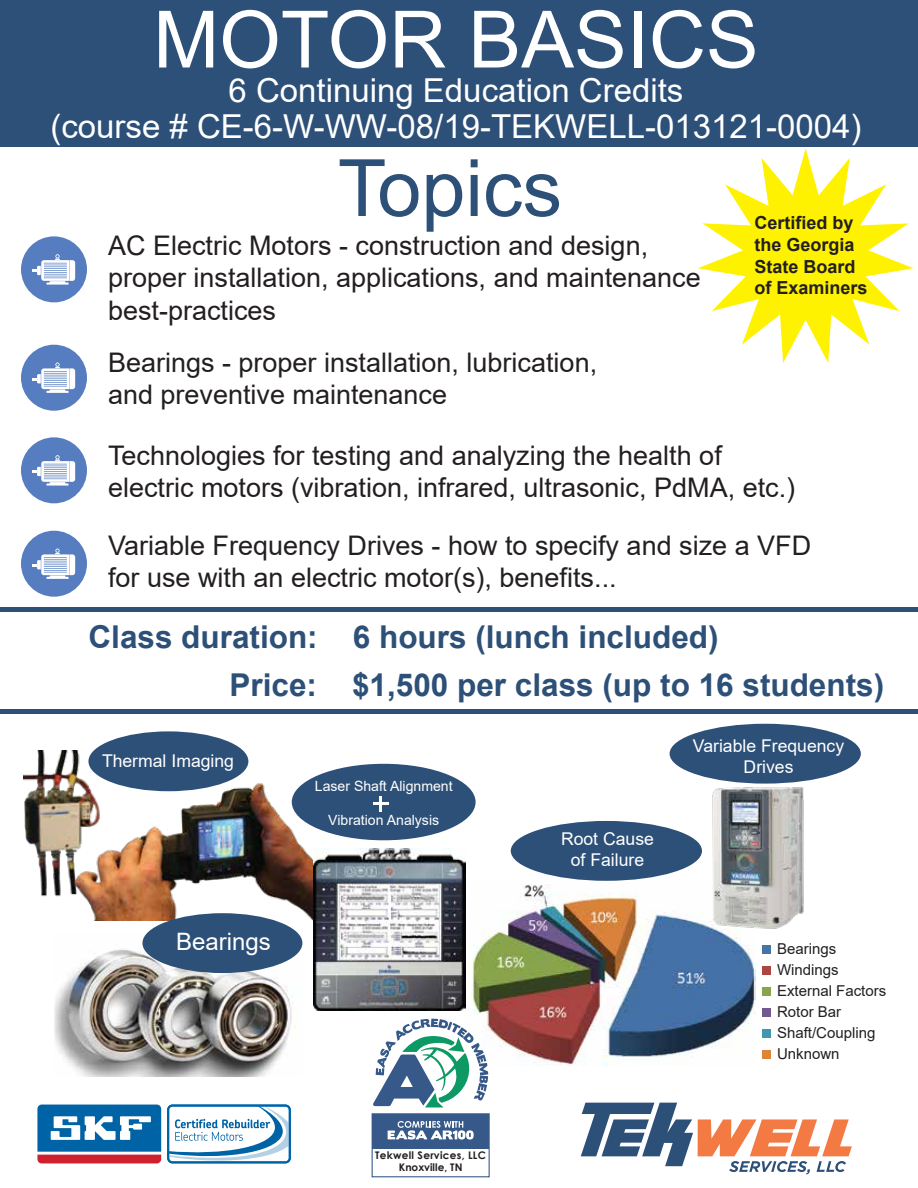
<style>
.page{position:relative;width:918px;height:1188px;background:#fff}
.page>*{position:absolute;margin:0;border:0;box-sizing:border-box;transform-origin:0 0}
.t1{font:79.2px "Arial";color:#fff}
.t2{font:79.2px "Arial";color:#2d5078}
.t3{font:33px/36px "Arial";color:#fff;text-align:center}
.t4{font:700 31.5px/48px "Arial";color:#2d5078}
.t5{font:27px/32.4px "Arial";color:#231f20}
.t6{font:24px "Arial";color:#fff}
.t7{font:700 18px/21.6px "Arial";color:#231f20}
.t8{font:17.55px/21.1px "Arial";color:#fff;text-align:center}
.t9{font:15px/21px "Arial";color:#231f20}
.t10{font:14.1px "Arial";color:#fff}
.t11{font:700 10.5px/11.6px "Century Gothic";letter-spacing:.025em;color:#231f20;text-align:center}
</style>
<div class="page">
<img style="left:55px;top:934px;width:248px;height:143px">
<div style="left:0;top:0;width:918px;height:147px;background:#2d5078"></div>
<img style="left:23px;top:750px;width:290px;height:170px">
<svg style="left:581px;top:1103px;width:271px;height:71px"></svg>
<hr style="left:0;top:608px;width:918px;height:4px;background:#2d5078">
<hr style="left:0;top:710px;width:918px;height:4px;background:#2d5078">
<svg style="left:698px;top:148px;width:216px;height:215px"></svg>
<img style="left:466px;top:884px;width:290px;height:182px">
<div style="left:292px;top:764px;width:184px;height:76px;background:#2d5078;border-radius:50%"></div>
<svg style="left:380px;top:796px;width:2px;height:16px"></svg>
<hr style="left:373px;top:802px;width:15px;height:3px;background:#fff">
<div style="left:88px;top:731px;width:160px;height:60px;background:#2d5078;border-radius:50%"></div>
<div style="left:21px;top:236px;width:66px;height:66px;background:#557dbf;border-radius:50%"></div>
<svg style="left:33px;top:254px;width:42px;height:31px"></svg>
<div style="left:21px;top:345px;width:66px;height:66px;background:#557dbf;border-radius:50%"></div>
<svg style="left:33px;top:363px;width:42px;height:30px"></svg>
<div style="left:21px;top:437px;width:66px;height:66px;background:#557dbf;border-radius:50%"></div>
<svg style="left:33px;top:455px;width:42px;height:31px"></svg>
<div style="left:21px;top:531px;width:66px;height:66px;background:#557dbf;border-radius:50%"></div>
<svg style="left:33px;top:549px;width:42px;height:30px"></svg>
<svg style="left:34px;top:1102px;width:260px;height:64px"></svg>
<svg style="left:37px;top:1105px;width:124px;height:58px"></svg>
<div style="left:167px;top:1105px;width:124px;height:58px;border:2px solid #0063a6;border-radius:4px"></div>
<svg style="left:168px;top:1105px;width:122px;height:57px"></svg>
<img style="left:314px;top:848px;width:152px;height:162px">
<img style="left:709px;top:787px;width:95px;height:147px">
<div style="left:670px;top:724px;width:191px;height:60px;background:#2d5078;border-radius:50%"></div>
<div style="left:511px;top:821px;width:191px;height:60px;background:#2d5078;border-radius:50%"></div>
<div style="left:142px;top:913px;width:160px;height:60px;background:#2d5078;border-radius:50%"></div>
<div style="left:762px;top:945px;width:9px;height:9px;background:#4673a8"></div>
<div style="left:762px;top:966px;width:9px;height:9px;background:#ab4643"></div>
<div style="left:762px;top:987px;width:9px;height:9px;background:#89a44c"></div>
<div style="left:762px;top:1008px;width:9px;height:9px;background:#715990"></div>
<div style="left:762px;top:1029px;width:9px;height:9px;background:#4198ae"></div>
<div style="left:762px;top:1050px;width:9px;height:9px;background:#db843a"></div>
<svg style="left:373px;top:1019px;width:115px;height:88px"></svg>
<div style="left:372px;top:1114px;width:117px;height:35px;background:#365989"></div>
<svg style="left:388px;top:1121px;width:86px;height:19px"></svg>
<div style="left:372px;top:1113px;width:118px;height:64px;border:1px solid #365989"></div>
<h1 class="t1" style="left:153px;top:-15px;width:607px">MOTOR BASICS</h1>
<p class="t3" style="left:50px;top:72px;width:813px">6 Continuing Education Credits<br>(course # CE-6-W-WW-08/19-TEKWELL-013121-0004)</p>
<h1 class="t2" style="left:338px;top:134px;width:226px">Topics</h1>
<p class="t5" style="left:108px;top:229px;width:594px">AC Electric Motors - construction and design, proper installation, applications, and maintenance best-practices</p>
<p class="t7" style="left:754px;top:213px;width:115px">Certified by the Georgia<br>State Board of Examiners</p>
<p class="t5" style="left:108px;top:346px;width:491px">Bearings - proper installation, lubrication, and preventive maintenance</p>
<p class="t5" style="left:108px;top:439px;width:689px">Technologies for testing and analyzing the health of electric motors (vibration, infrared, ultrasonic, PdMA, etc.)</p>
<p class="t5" style="left:108px;top:529px;width:705px">Variable Frequency Drives - how to specify and size a VFD for use with an electric motor(s), benefits...</p>
<p class="t4" style="left:229px;top:613px;width:656px;text-indent:-141px">Class duration: 6 hours (lunch included)<br>Price: $1,500 per class (up to 16 students)</p>
<p class="t8" style="left:102px;top:750px;width:134px">Thermal Imaging</p>
<p class="t10" style="left:315px;top:777px;width:139px">Laser Shaft Alignment</p>
<p class="t10" style="left:328px;top:811px;width:112px">Vibration Analysis</p>
<p class="t8" style="left:561px;top:828px;width:94px">Root Cause of Failure</p>
<p class="t8" style="left:693px;top:735px;width:153px">Variable Frequency<br>Drives</p>
<p class="t6" style="left:176px;top:925px;width:96px">Bearings</p>
<p class="t9" style="left:777px;top:938px;width:111px">Bearings<br>Windings<br>External Factors<br>Rotor Bar<br>Shaft/Coupling<br>Unknown</p>
<p class="t11" style="left:375px;top:1149px;width:112px">Tekwell Services, LLC<br>Knoxville, TN</p>
</div>
